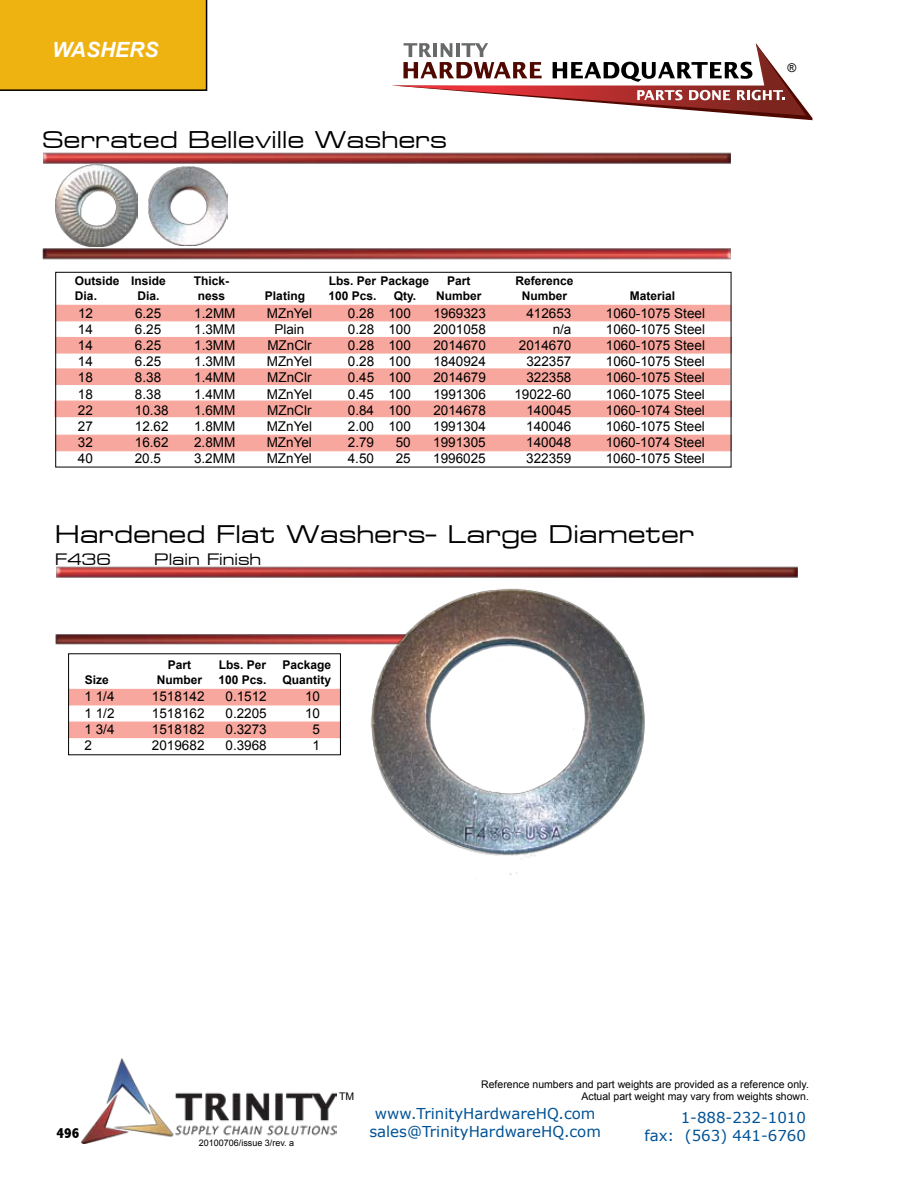
<style>
.page{position:relative;width:918px;height:1188px;background:#fff}
.page>*{position:absolute;margin:0;border:0;box-sizing:border-box;transform-origin:0 0}
.t1{font:30px "Metrostyle Extended";color:#000}
.t2{font:28.5px "Metrostyle Extended";color:#000}
.t3{font:italic 700 21px "Arial";color:#fff}
.t4{font:19.5px "Metrostyle Extended";color:#000}
.t5{font:15px/18px "Verdana";color:#005295;text-align:center}
.t6{font:800 condensed 15px "Abadi";color:#000}
.t7{font:13.5px "Arial";color:#000}
.t8{font:700 12px "Arial";color:#000}
.t9{font:12px "Arial";color:#000}
.t10{font:10.5px/12.6px "Arial";color:#000;text-align:right}
.t11{font:9px "Arial";color:#000}
</style>
<div class="page">
<div style="left:0;top:0;width:207px;height:91px;background:#eeb211"></div>
<svg style="left:392px;top:43px;width:421px;height:77px"></svg>
<img style="left:55px;top:165px;width:82px;height:82px">
<img style="left:149px;top:167px;width:78px;height:78px">
<img style="left:43px;top:153px;width:688px;height:11px">
<img style="left:42px;top:248px;width:689px;height:11px">
<div style="left:55px;top:368px;width:675px;height:17px;background:#f8a79e;border:1px solid #f8a79e"></div>
<div style="left:56px;top:337px;width:676px;height:17px;background:#f8a79e;border:1px solid #f8a79e"></div>
<div style="left:55px;top:435px;width:677px;height:16px;background:#f8a79e"></div>
<div style="left:55px;top:401px;width:677px;height:16px;background:#f8a79e"></div>
<div style="left:56px;top:305px;width:675px;height:16px;background:#f8a79e"></div>
<div style="left:56px;top:272px;width:675px;height:195px;border:1px solid #000"></div>
<img style="left:56px;top:634px;width:304px;height:11px">
<img style="left:56px;top:567px;width:742px;height:11px">
<div style="left:68px;top:689px;width:273px;height:16px;background:#f8a79e"></div>
<div style="left:68px;top:722px;width:273px;height:16px;background:#f8a79e"></div>
<img style="left:360px;top:576px;width:298px;height:302px">
<img style="left:81px;top:1058px;width:256px;height:85px">
<h3 class="t3" style="left:52px;top:36px;width:108px">WASHERS</h3>
<h2 class="t2" style="left:42px;top:125px;width:406px">Serrated Belleville Washers</h2>
<p class="t8" style="left:75px;top:273px;width:92px">Outside Inside</p>
<p class="t8" style="left:194px;top:273px;width:37px">Thick-</p>
<p class="t8" style="left:329px;top:273px;width:102px">Lbs. Per Package</p>
<p class="t8" style="left:447px;top:273px;width:25px">Part</p>
<p class="t8" style="left:515px;top:273px;width:60px">Reference</p>
<p class="t8" style="left:75px;top:287px;width:24px">Dia.</p>
<p class="t8" style="left:137px;top:287px;width:24px">Dia.</p>
<p class="t8" style="left:198px;top:287px;width:29px">ness</p>
<p class="t8" style="left:265px;top:287px;width:42px">Plating</p>
<p class="t8" style="left:328px;top:287px;width:50px">100 Pcs.</p>
<p class="t8" style="left:394px;top:287px;width:24px">Qty.</p>
<p class="t8" style="left:436px;top:287px;width:47px">Number</p>
<p class="t8" style="left:522px;top:287px;width:47px">Number</p>
<p class="t8" style="left:630px;top:287px;width:47px">Material</p>
<p class="t7" style="left:78px;top:304px;width:17px">12</p>
<p class="t7" style="left:135px;top:304px;width:28px">6.25</p>
<p class="t7" style="left:194px;top:304px;width:43px">1.2MM</p>
<p class="t7" style="left:267px;top:304px;width:47px">MZnYel</p>
<p class="t7" style="left:348px;top:304px;width:65px">0.28 100</p>
<p class="t7" style="left:433px;top:304px;width:54px">1969323</p>
<p class="t7" style="left:526px;top:304px;width:47px">412653</p>
<p class="t7" style="left:606px;top:304px;width:101px">1060-1075 Steel</p>
<p class="t7" style="left:78px;top:320px;width:17px">14</p>
<p class="t7" style="left:135px;top:320px;width:28px">6.25</p>
<p class="t7" style="left:194px;top:320px;width:43px">1.3MM</p>
<p class="t7" style="left:274px;top:320px;width:32px">Plain</p>
<p class="t7" style="left:348px;top:320px;width:65px">0.28 100</p>
<p class="t7" style="left:433px;top:320px;width:54px">2001058</p>
<p class="t7" style="left:553px;top:320px;width:20px">n/a</p>
<p class="t7" style="left:606px;top:320px;width:101px">1060-1075 Steel</p>
<p class="t7" style="left:78px;top:336px;width:17px">14</p>
<p class="t7" style="left:135px;top:336px;width:28px">6.25</p>
<p class="t7" style="left:194px;top:336px;width:43px">1.3MM</p>
<p class="t7" style="left:267px;top:336px;width:46px">MZnClr</p>
<p class="t7" style="left:348px;top:336px;width:65px">0.28 100</p>
<p class="t7" style="left:433px;top:336px;width:54px">2014670</p>
<p class="t7" style="left:519px;top:336px;width:54px">2014670</p>
<p class="t7" style="left:606px;top:336px;width:101px">1060-1075 Steel</p>
<p class="t7" style="left:78px;top:353px;width:17px">14</p>
<p class="t7" style="left:135px;top:353px;width:28px">6.25</p>
<p class="t7" style="left:194px;top:353px;width:43px">1.3MM</p>
<p class="t7" style="left:267px;top:353px;width:47px">MZnYel</p>
<p class="t7" style="left:348px;top:353px;width:65px">0.28 100</p>
<p class="t7" style="left:433px;top:353px;width:54px">1840924</p>
<p class="t7" style="left:526px;top:353px;width:47px">322357</p>
<p class="t7" style="left:606px;top:353px;width:101px">1060-1075 Steel</p>
<p class="t7" style="left:78px;top:369px;width:17px">18</p>
<p class="t7" style="left:135px;top:369px;width:28px">8.38</p>
<p class="t7" style="left:194px;top:369px;width:43px">1.4MM</p>
<p class="t7" style="left:267px;top:369px;width:46px">MZnClr</p>
<p class="t7" style="left:348px;top:369px;width:65px">0.45 100</p>
<p class="t7" style="left:433px;top:369px;width:54px">2014679</p>
<p class="t7" style="left:526px;top:369px;width:47px">322358</p>
<p class="t7" style="left:606px;top:369px;width:101px">1060-1075 Steel</p>
<p class="t7" style="left:78px;top:385px;width:17px">18</p>
<p class="t7" style="left:135px;top:385px;width:28px">8.38</p>
<p class="t7" style="left:194px;top:385px;width:43px">1.4MM</p>
<p class="t7" style="left:267px;top:385px;width:47px">MZnYel</p>
<p class="t7" style="left:348px;top:385px;width:65px">0.45 100</p>
<p class="t7" style="left:433px;top:385px;width:54px">1991306</p>
<p class="t7" style="left:514px;top:385px;width:59px">19022-60</p>
<p class="t7" style="left:606px;top:385px;width:101px">1060-1075 Steel</p>
<p class="t7" style="left:78px;top:401px;width:17px">22</p>
<p class="t7" style="left:135px;top:401px;width:35px">10.38</p>
<p class="t7" style="left:194px;top:401px;width:43px">1.6MM</p>
<p class="t7" style="left:267px;top:401px;width:46px">MZnClr</p>
<p class="t7" style="left:348px;top:401px;width:65px">0.84 100</p>
<p class="t7" style="left:433px;top:401px;width:54px">2014678</p>
<p class="t7" style="left:526px;top:401px;width:47px">140045</p>
<p class="t7" style="left:606px;top:401px;width:101px">1060-1074 Steel</p>
<p class="t7" style="left:78px;top:417px;width:17px">27</p>
<p class="t7" style="left:135px;top:417px;width:35px">12.62</p>
<p class="t7" style="left:194px;top:417px;width:43px">1.8MM</p>
<p class="t7" style="left:267px;top:417px;width:47px">MZnYel</p>
<p class="t7" style="left:348px;top:417px;width:65px">2.00 100</p>
<p class="t7" style="left:433px;top:417px;width:54px">1991304</p>
<p class="t7" style="left:526px;top:417px;width:47px">140046</p>
<p class="t7" style="left:606px;top:417px;width:101px">1060-1075 Steel</p>
<p class="t7" style="left:78px;top:434px;width:17px">32</p>
<p class="t7" style="left:135px;top:434px;width:35px">16.62</p>
<p class="t7" style="left:194px;top:434px;width:43px">2.8MM</p>
<p class="t7" style="left:267px;top:434px;width:47px">MZnYel</p>
<p class="t7" style="left:348px;top:434px;width:28px">2.79</p>
<p class="t7" style="left:396px;top:434px;width:17px">50</p>
<p class="t7" style="left:433px;top:434px;width:54px">1991305</p>
<p class="t7" style="left:526px;top:434px;width:47px">140048</p>
<p class="t7" style="left:606px;top:434px;width:101px">1060-1074 Steel</p>
<p class="t7" style="left:78px;top:450px;width:17px">40</p>
<p class="t7" style="left:135px;top:450px;width:28px">20.5</p>
<p class="t7" style="left:194px;top:450px;width:43px">3.2MM</p>
<p class="t7" style="left:267px;top:450px;width:47px">MZnYel</p>
<p class="t7" style="left:348px;top:450px;width:28px">4.50</p>
<p class="t7" style="left:396px;top:450px;width:17px">25</p>
<p class="t7" style="left:433px;top:450px;width:54px">1996025</p>
<p class="t7" style="left:526px;top:450px;width:47px">322359</p>
<p class="t7" style="left:606px;top:450px;width:101px">1060-1075 Steel</p>
<h1 class="t1" style="left:55px;top:518px;width:641px">Hardened Flat Washers- Large Diameter</h1>
<h3 class="t4" style="left:55px;top:549px;width:57px">F436</h3>
<h3 class="t4" style="left:154px;top:549px;width:108px">Plain Finish</h3>
<p class="t8" style="left:168px;top:657px;width:25px">Part</p>
<p class="t8" style="left:219px;top:657px;width:49px">Lbs. Per</p>
<p class="t8" style="left:283px;top:657px;width:50px">Package</p>
<p class="t8" style="left:85px;top:671px;width:26px">Size</p>
<p class="t8" style="left:157px;top:671px;width:47px">Number</p>
<p class="t8" style="left:218px;top:671px;width:50px">100 Pcs.</p>
<p class="t8" style="left:283px;top:671px;width:50px">Quantity</p>
<p class="t7" style="left:85px;top:688px;width:32px">1 1/4</p>
<p class="t7" style="left:152px;top:688px;width:54px">1518142</p>
<p class="t7" style="left:226px;top:688px;width:43px">0.1512</p>
<p class="t7" style="left:305px;top:688px;width:17px">10</p>
<p class="t7" style="left:85px;top:704px;width:32px">1 1/2</p>
<p class="t7" style="left:152px;top:704px;width:54px">1518162</p>
<p class="t7" style="left:226px;top:704px;width:43px">0.2205</p>
<p class="t7" style="left:305px;top:704px;width:17px">10</p>
<p class="t7" style="left:85px;top:720px;width:32px">1 3/4</p>
<p class="t7" style="left:152px;top:720px;width:54px">1518182</p>
<p class="t7" style="left:226px;top:720px;width:43px">0.3273</p>
<p class="t7" style="left:313px;top:720px;width:9px">5</p>
<p class="t7" style="left:85px;top:736px;width:9px">2</p>
<p class="t7" style="left:152px;top:736px;width:54px">2019682</p>
<p class="t7" style="left:226px;top:736px;width:43px">0.3968</p>
<p class="t7" style="left:313px;top:736px;width:9px">1</p>
<p class="t9" style="left:788px;top:59px;width:10px">®</p>
<p class="t6" style="left:56px;top:1124px;width:24px">496</p>
<p class="t11" style="left:199px;top:1137px;width:97px">20100706/issue 3/rev. a</p>
<p class="t10" style="left:339px;top:1090px;width:17px">TM</p>
<p class="t10" style="left:481px;top:1078px;width:329px">Reference numbers and part weights are provided as a reference only.<br>Actual part weight may vary from weights shown.</p>
<p class="t5" style="left:369px;top:1105px;width:233px">www.TrinityHardwareHQ.com sales@TrinityHardwareHQ.com</p>
<p class="t5" style="left:644px;top:1108px;width:163px;text-align:right">1-888-232-1010<br>fax: (563) 441-6760</p>
</div>
